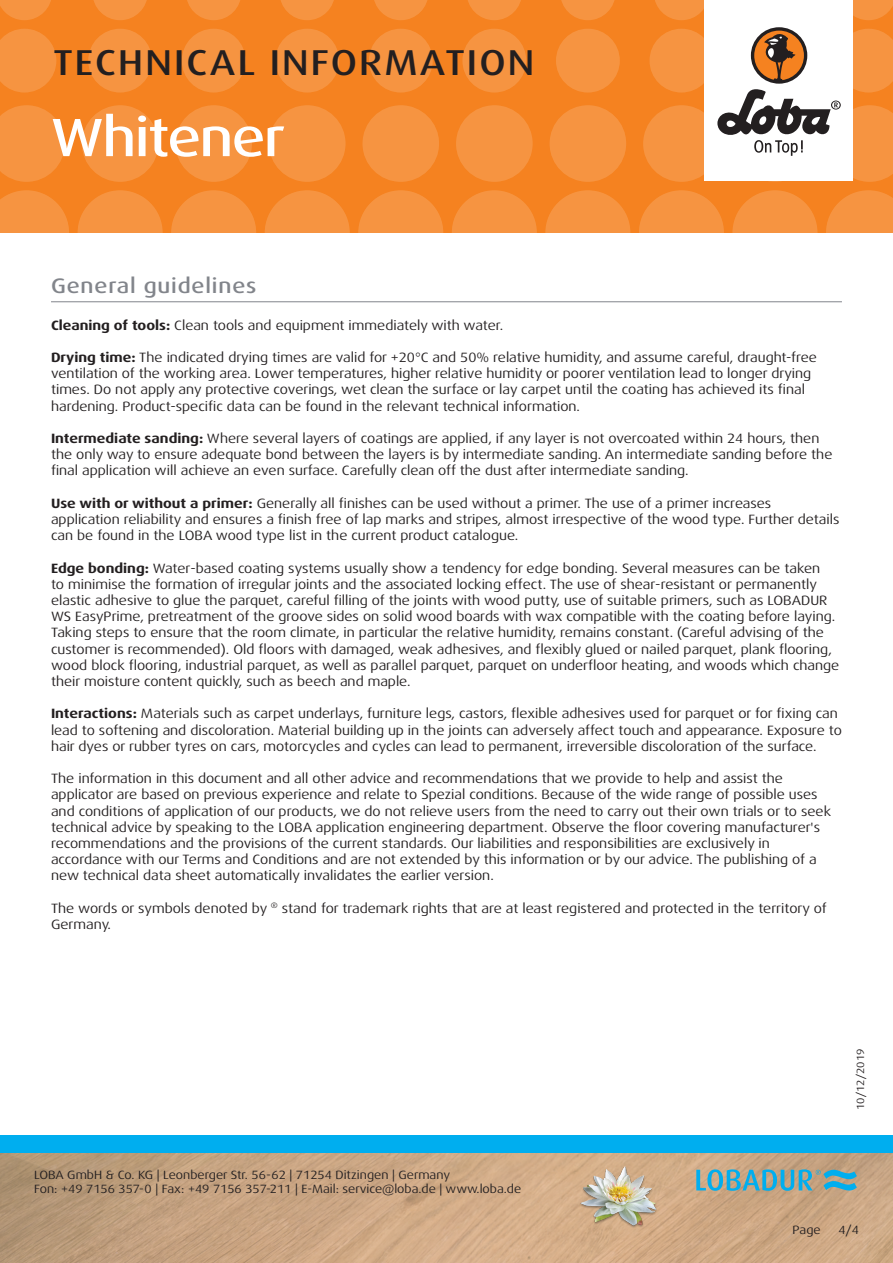
<style>
.page{position:relative;width:893px;height:1263px;background:#fff}
.page>*{position:absolute;margin:0;border:0;box-sizing:border-box;transform-origin:0 0}
.t1{font:500 expanded 54px "Dax Pro";letter-spacing:-.025em;color:#fff}
.t2{font:500 expanded 36px "Dax Pro";letter-spacing:.06em;color:#231f20}
.Titel_grau{font:500 expanded 21px "Dax Pro";letter-spacing:.04em;color:#82858b}
.Text{font:expanded 13.5px/16.2px "Dax Pro";color:#231f20}
.t3{font:expanded 12px/14.4px "Dax Pro";color:#231f20}
.t4{font:expanded 10.5px "Dax Pro";color:#231f20}
.s1{font-weight:700}
</style>
<div class="page">
<div style="left:0;top:0;width:893px;height:233px;background:#f58220"></div>
<svg style="left:0;top:190px;width:69px;height:43px"></svg>
<svg style="left:78px;top:190px;width:85px;height:85px;fill:#f69441"></svg>
<svg style="left:171px;top:190px;width:85px;height:85px;fill:#f69441"></svg>
<svg style="left:265px;top:190px;width:85px;height:85px;fill:#f69441"></svg>
<svg style="left:358px;top:190px;width:85px;height:85px;fill:#f69441"></svg>
<svg style="left:545px;top:190px;width:85px;height:85px;fill:#f69441"></svg>
<svg style="left:452px;top:190px;width:85px;height:85px;fill:#f69441"></svg>
<svg style="left:732px;top:190px;width:85px;height:85px;fill:#f69441"></svg>
<svg style="left:639px;top:190px;width:85px;height:85px;fill:#f69441"></svg>
<svg style="left:826px;top:190px;width:67px;height:43px"></svg>
<svg style="left:0;top:105px;width:65px;height:77px"></svg>
<svg style="left:82px;top:105px;width:76px;height:77px"></svg>
<svg style="left:175px;top:105px;width:77px;height:77px"></svg>
<svg style="left:269px;top:105px;width:76px;height:77px"></svg>
<svg style="left:456px;top:105px;width:77px;height:77px"></svg>
<svg style="left:362px;top:105px;width:77px;height:77px"></svg>
<svg style="left:550px;top:105px;width:76px;height:77px"></svg>
<svg style="left:0;top:29px;width:56px;height:63px"></svg>
<svg style="left:182px;top:29px;width:64px;height:63px"></svg>
<svg style="left:88px;top:29px;width:64px;height:63px"></svg>
<svg style="left:275px;top:29px;width:64px;height:63px"></svg>
<svg style="left:462px;top:29px;width:64px;height:63px"></svg>
<svg style="left:369px;top:29px;width:64px;height:63px"></svg>
<svg style="left:556px;top:29px;width:64px;height:63px"></svg>
<svg style="left:0;top:0;width:51px;height:20px"></svg>
<svg style="left:187px;top:0;width:53px;height:20px"></svg>
<svg style="left:468px;top:0;width:53px;height:20px"></svg>
<svg style="left:655px;top:0;width:49px;height:20px"></svg>
<svg style="left:93px;top:0;width:54px;height:20px"></svg>
<svg style="left:374px;top:0;width:54px;height:20px"></svg>
<svg style="left:281px;top:0;width:53px;height:20px"></svg>
<svg style="left:561px;top:0;width:54px;height:20px"></svg>
<svg style="left:853px;top:0;width:40px;height:20px"></svg>
<img style="left:0;top:1152px;width:893px;height:111px">
<div style="left:0;top:1135px;width:893px;height:17px;background:#00aeef"></div>
<div style="left:704px;top:0;width:149px;height:181px;background:#fff"></div>
<svg style="left:643px;top:29px;width:250px;height:153px"></svg>
<img style="left:578px;top:1161px;width:82px;height:81px">
<svg style="left:696px;top:1169px;width:161px;height:22px;background:#74a7ae"></svg>
<hr style="left:51px;top:301px;width:791px;height:1px;background:#82858b">
<h2 class="t2" style="left:53px;top:40px;width:483px">TECHNICAL INFORMATION</h2>
<p class="t1" style="left:51px;top:103px;width:235px">Whitener</p>
<p class="Titel_grau" style="left:51px;top:272px;width:207px">General guidelines</p>
<p class="Text" style="left:51px;top:317px;width:454px"><span class="s1">Cleaning of tools:</span> Clean tools and equipment immediately with water.</p>
<p class="Text" style="left:51px;top:349px;width:767px"><span class="s1">Drying time:</span> The indicated drying times are valid for +20°C and 50% relative humidity, and assume careful, draught-free ventilation of the working area. Lower temperatures, higher relative humidity or poorer ventilation lead to longer drying times. Do not apply any protective coverings, wet clean the surface or lay carpet until the coating has achieved its final hardening. Product-specific data can be found in the relevant technical information.</p>
<p class="Text" style="left:51px;top:430px;width:783px"><span class="s1">Intermediate sanding:</span> Where several layers of coatings are applied, if any layer is not overcoated within 24 hours, then the only way to ensure adequate bond between the layers is by intermediate sanding. An intermediate sanding before the final application will achieve an even surface. Carefully clean off the dust after intermediate sanding.</p>
<p class="Text" style="left:51px;top:495px;width:790px"><span class="s1">Use with or without a primer:</span> Generally all finishes can be used without a primer. The use of a primer increases application reliability and ensures a finish free of lap marks and stripes, almost irrespective of the wood type. Further details can be found in the LOBA wood type list in the current product catalogue.</p>
<p class="Text" style="left:51px;top:560px;width:790px"><span class="s1">Edge bonding:</span> Water-based coating systems usually show a tendency for edge bonding. Several measures can be taken<br>to minimise the formation of irregular joints and the associated locking effect. The use of shear-resistant or permanently elastic adhesive to glue the parquet, careful filling of the joints with wood putty, use of suitable primers, such as LOBADUR WS EasyPrime, pretreatment of the groove sides on solid wood boards with wax compatible with the coating before laying.<br>Taking steps to ensure that the room climate, in particular the relative humidity, remains constant. (Careful advising of the customer is recommended). Old floors with damaged, weak adhesives, and flexibly glued or nailed parquet, plank flooring, wood block flooring, industrial parquet, as well as parallel parquet, parquet on underfloor heating, and woods which change their moisture content quickly, such as beech and maple.</p>
<p class="Text" style="left:51px;top:706px;width:792px"><span class="s1">Interactions:</span> Materials such as carpet underlays, furniture legs, castors, flexible adhesives used for parquet or for fixing can lead to softening and discoloration. Material building up in the joints can adversely affect touch and appearance. Exposure to hair dyes or rubber tyres on cars, motorcycles and cycles can lead to permanent, irreversible discoloration of the surface.</p>
<p class="Text" style="left:51px;top:770px;width:781px">The information in this document and all other advice and recommendations that we provide to help and assist the applicator are based on previous experience and relate to Spezial conditions. Because of the wide range of possible uses and conditions of application of our products, we do not relieve users from the need to carry out their own trials or to seek technical advice by speaking to the LOBA application engineering department. Observe the floor covering manufacturer's recommendations and the provisions of the current standards. Our liabilities and responsibilities are exclusively in accordance with our Terms and Conditions and are not extended by this information or by our advice. The publishing of a new technical data sheet automatically invalidates the earlier version.</p>
<p class="Text" style="left:51px;top:900px;width:777px">The words or symbols denoted by <sup>®</sup> stand for trademark rights that are at least registered and protected in the territory of<br>Germany.</p>
<p class="t3" style="left:34px;top:1167px;width:489px">LOBA GmbH &amp; Co. KG | Leonberger Str. 56-62 | 71254 Ditzingen | Germany<br>Fon: +49 7156 357-0 | Fax: +49 7156 357-211 | E-Mail: service@loba.de | www.loba.de</p>
<p class="t4" style="left:854px;top:1110px;width:63px;rotate:-90deg">10/12/2019</p>
<p class="t3" style="left:793px;top:1223px;width:30px">Page</p>
<p class="t3" style="left:838px;top:1223px;width:22px">4/4</p>
</div>
